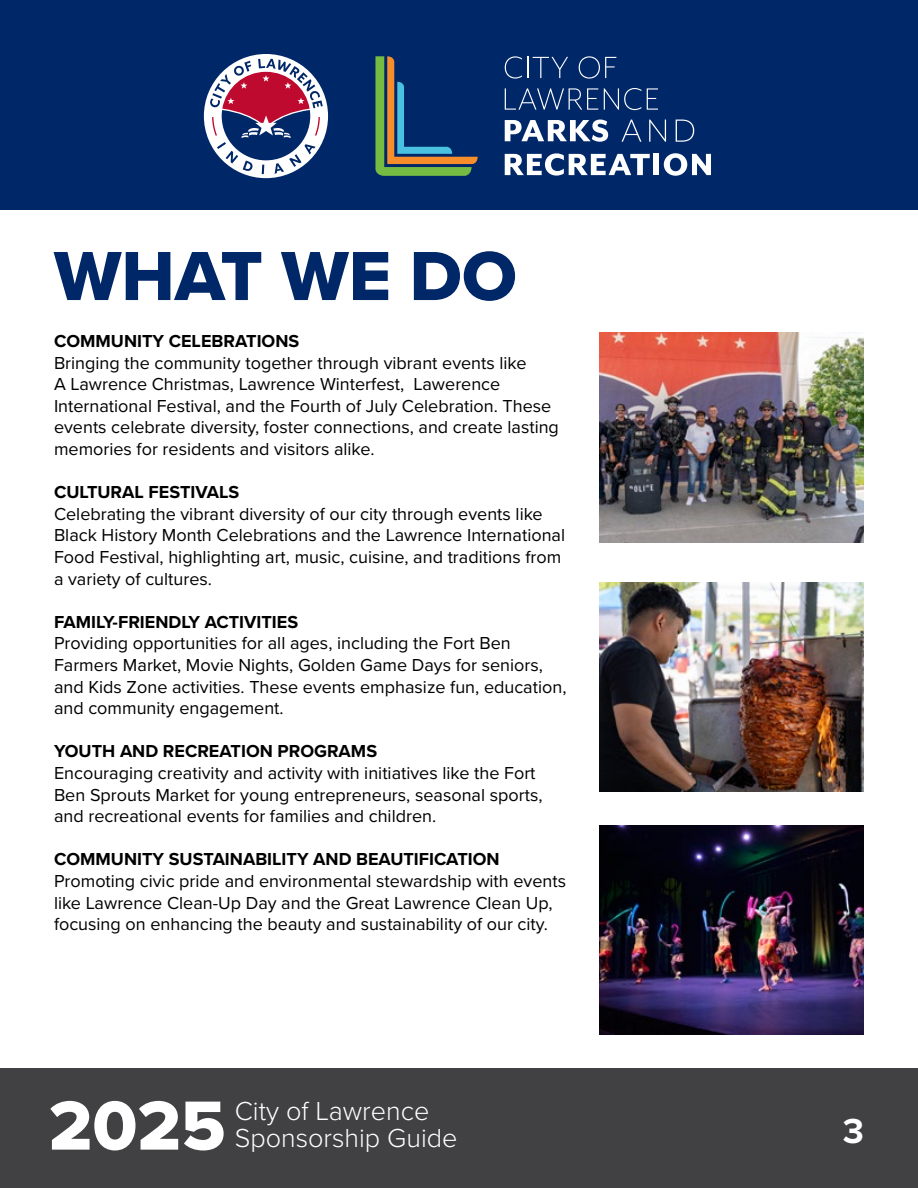
<style>
.page{position:relative;width:918px;height:1188px;background:#fff}
.page>*{position:absolute;margin:0;border:0;box-sizing:border-box;transform-origin:0 0}
.t1{font:72px "Proxima Nova Extrabld";color:#002768}
.t2{font:72px "Proxima Nova Extrabld";color:#fff}
.t3{font:700 36px "Proxima Nova";color:#fff}
.t4{font:300 27px "Proxima Nova";color:#fff}
.t5{font:18px/21.6px "Proxima Nova";color:#000}
.t6{font:700 18px "Proxima Nova";color:#000}
</style>
<div class="page">
<div style="left:0;top:1068px;width:918px;height:120px;background:#414042"></div>
<div style="left:0;top:0;width:918px;height:210px;background:#002768"></div>
<div style="left:204px;top:54px;width:124px;height:124px;background:#fff;border-radius:50%"></div>
<svg style="left:210px;top:59px;width:113px;height:115px"></svg>
<svg style="left:375px;top:56px;width:103px;height:120px"></svg>
<svg style="left:505px;top:153px;width:145px;height:23px"></svg>
<div style="left:653px;top:154px;width:6px;height:21px;background:#fff"></div>
<svg style="left:664px;top:153px;width:47px;height:23px"></svg>
<svg style="left:505px;top:88px;width:93px;height:22px"></svg>
<svg style="left:604px;top:88px;width:37px;height:22px"></svg>
<svg style="left:647px;top:88px;width:11px;height:22px"></svg>
<svg style="left:505px;top:56px;width:63px;height:23px"></svg>
<svg style="left:579px;top:56px;width:37px;height:23px"></svg>
<svg style="left:505px;top:120px;width:103px;height:22px"></svg>
<svg style="left:622px;top:120px;width:19px;height:22px"></svg>
<svg style="left:649px;top:120px;width:17px;height:22px"></svg>
<svg style="left:676px;top:120px;width:18px;height:22px"></svg>
<img style="left:600px;top:333px;width:264px;height:209px">
<img style="left:600px;top:582px;width:264px;height:210px">
<img style="left:600px;top:825px;width:264px;height:210px">
<h1 class="t1" style="left:54px;top:222px;width:465px">WHAT WE DO</h1>
<p class="t6" style="left:54px;top:328px;width:247px">COMMUNITY CELEBRATIONS</p>
<p class="t5" style="left:54px;top:351px;width:506px">Bringing the community together through vibrant events like<br>A Lawrence Christmas, Lawrence Winterfest, Lawerence International Festival, and the Fourth of July Celebration. These events celebrate diversity, foster connections, and create lasting memories for residents and visitors alike.</p>
<p class="t6" style="left:54px;top:479px;width:187px">CULTURAL FESTIVALS</p>
<p class="t5" style="left:54px;top:502px;width:513px">Celebrating the vibrant diversity of our city through events like Black History Month Celebrations and the Lawrence International Food Festival, highlighting art, music, cuisine, and traditions from a variety of cultures.</p>
<p class="t6" style="left:54px;top:608px;width:246px">FAMILY-FRIENDLY ACTIVITIES</p>
<p class="t5" style="left:54px;top:632px;width:514px">Providing opportunities for all ages, including the Fort Ben Farmers Market, Movie Nights, Golden Game Days for seniors, and Kids Zone activities. These events emphasize fun, education, and community engagement.</p>
<p class="t6" style="left:54px;top:738px;width:325px">YOUTH AND RECREATION PROGRAMS</p>
<p class="t5" style="left:54px;top:762px;width:490px">Encouraging creativity and activity with initiatives like the Fort<br>Ben Sprouts Market for young entrepreneurs, seasonal sports, and recreational events for families and children.</p>
<p class="t6" style="left:54px;top:846px;width:447px">COMMUNITY SUSTAINABILITY AND BEAUTIFICATION</p>
<p class="t5" style="left:54px;top:870px;width:514px">Promoting civic pride and environmental stewardship with events like Lawrence Clean-Up Day and the Great Lawrence Clean Up, focusing on enhancing the beauty and sustainability of our city.</p>
<h1 class="t2" style="left:49px;top:1072px;width:178px">2025</h1>
<h3 class="t4" style="left:235px;top:1091px;width:196px">City of Lawrence</h3>
<h3 class="t4" style="left:235px;top:1118px;width:224px">Sponsorship Guide</h3>
<h2 class="t3" style="left:843px;top:1104px;width:23px">3</h2>
</div>
